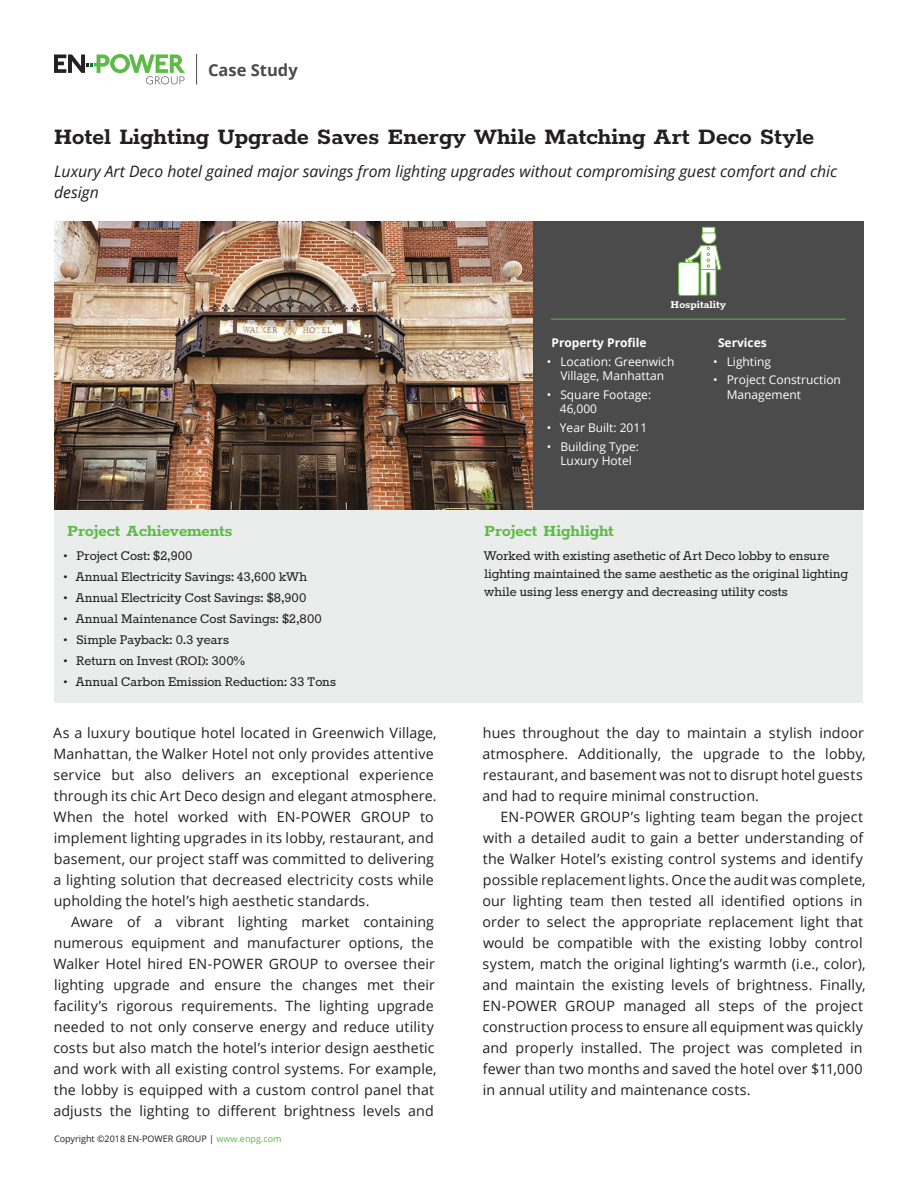
<style>
.page{position:relative;width:918px;height:1188px;background:#fff}
.page>*{position:absolute;margin:0;border:0;box-sizing:border-box;transform-origin:0 0}
.t1{font:700 25.5px "Rokkitt";color:#231f20}
.GB_Hed{font:700 18px "Rokkitt";letter-spacing:-.005em;color:#5cba47}
.t2{font:700 16.5px "Open Sans";color:#4b4b4b}
.Lede{font:italic 15.75px/21px "Open Sans";color:#231f20}
.GB_P{font:15px/18px "Rokkitt";letter-spacing:.005em;color:#231f20}
.P1{font:14.25px/21px "Open Sans";letter-spacing:.01em;color:#231f20}
.t3{font:12px/14.4px "Open Sans";color:#fff;text-align:center}
.PB_Hed{font:700 12px "Open Sans";color:#fff}
.PB_Category{font:700 12px "Rokkitt";color:#fff}
.t4{font:9px "Open Sans";color:#231f20}
.s1{color:#5cba47}
</style>
<div class="page">
<svg style="left:54px;top:54px;width:131px;height:30px"></svg>
<hr style="left:196px;top:54px;width:1px;height:30px;background:#4b4b4b">
<div style="left:55px;top:510px;width:808px;height:193px;background:#ebecec"></div>
<div style="left:54px;top:221px;width:810px;height:288px;background:#4b4b4b"></div>
<img style="left:54px;top:221px;width:478px;height:288px">
<div style="left:685px;top:259px;width:7px;height:14px;border:1px solid #6ebe45"></div>
<svg style="left:702px;top:230px;width:14px;height:14px"></svg>
<div style="left:702px;top:229px;width:14px;height:15px;border:1px solid #6ebe45;border-radius:50%"></div>
<div style="left:679px;top:262px;width:20px;height:34px;background:#fff;border-radius:2px"></div>
<div style="left:678px;top:262px;width:21px;height:34px;border:1px solid #6ebe45;border-radius:2px"></div>
<div style="left:702px;top:227px;width:13px;height:6px;background:#fff"></div>
<div style="left:702px;top:227px;width:13px;height:6px;border:1px solid #6ebe45"></div>
<svg style="left:687px;top:245px;width:35px;height:51px"></svg>
<hr style="left:551px;top:319px;width:295px;height:1px;background:#5cba47">
<p class="t2" style="left:208px;top:58px;width:91px">Case Study</p>
<p class="t1" style="left:54px;top:118px;width:762px">Hotel Lighting Upgrade Saves Energy While Matching Art Deco Style</p>
<p class="Lede" style="left:54px;top:161px;width:785px">Luxury Art Deco hotel gained major savings from lighting upgrades without compromising guest comfort and chic design</p>
<p class="PB_Category" style="left:671px;top:296px;width:57px">Hospitality</p>
<p class="GB_Hed" style="left:67px;top:518px;width:167px">Project Achievements</p>
<p class="GB_P" style="left:63px;top:548px;width:131px">• Project Cost: $2,900</p>
<p class="GB_P" style="left:63px;top:569px;width:245px">• Annual Electricity Savings: 43,600 kWh</p>
<p class="GB_P" style="left:63px;top:590px;width:245px">• Annual Electricity Cost Savings: $8,900</p>
<p class="GB_P" style="left:63px;top:611px;width:260px">• Annual Maintenance Cost Savings: $2,800</p>
<p class="GB_P" style="left:63px;top:632px;width:167px">• Simple Payback: 0.3 years</p>
<p class="GB_P" style="left:63px;top:653px;width:183px">• Return on Invest (ROI): 300%</p>
<p class="GB_P" style="left:63px;top:674px;width:274px">• Annual Carbon Emission Reduction: 33 Tons</p>
<p class="P1" style="left:53px;top:722px;width:385px">As a luxury boutique hotel located in Greenwich Village, Manhattan, the Walker Hotel not only provides attentive service but also delivers an exceptional experience through its chic Art Deco design and elegant atmosphere.<br>When the hotel worked with EN-POWER GROUP to implement lighting upgrades in its lobby, restaurant, and basement, our project staff was committed to delivering a lighting solution that decreased electricity costs while upholding the hotel’s high aesthetic standards.</p>
<p class="P1" style="left:53px;top:911px;width:385px;text-indent:18px">Aware of a vibrant lighting market containing numerous equipment and manufacturer options, the Walker Hotel hired EN-POWER GROUP to oversee their lighting upgrade and ensure the changes met their facility’s rigorous requirements. The lighting upgrade needed to not only conserve energy and reduce utility costs but also match the hotel’s interior design aesthetic and work with all existing control systems. For example, the lobby is equipped with a custom control panel that adjusts the lighting to different brightness levels and</p>
<p class="t4" style="left:54px;top:1133px;width:229px">Copyright ©2018 EN-POWER GROUP | <span class="s1">www.enpg.com</span></p>
<p class="PB_Hed" style="left:552px;top:334px;width:97px">Property Profile</p>
<p class="t3" style="left:547px;top:354px;width:129px">• Location: Greenwich<br>Village, Manhattan</p>
<p class="t3" style="left:560px;top:387px;width:93px;text-align:left;text-indent:-13px">• Square Footage:<br>46,000</p>
<p class="t3" style="left:547px;top:420px;width:102px">• Year Built: 2011</p>
<p class="t3" style="left:547px;top:439px;width:94px">• Building Type:<br>Luxury Hotel</p>
<p class="PB_Hed" style="left:718px;top:334px;width:50px">Services</p>
<p class="t3" style="left:713px;top:354px;width:59px">• Lighting</p>
<p class="t3" style="left:727px;top:373px;width:116px;text-align:left;text-indent:-13px">• Project Construction<br>Management</p>
<p class="GB_Hed" style="left:484px;top:518px;width:131px">Project Highlight</p>
<p class="GB_P" style="left:484px;top:548px;width:366px">Worked with existing asethetic of Art Deco lobby to ensure lighting maintained the same aesthetic as the original lighting while using less energy and decreasing utility costs</p>
<p class="P1" style="left:482px;top:722px;width:385px">hues throughout the day to maintain a stylish indoor atmosphere. Additionally, the upgrade to the lobby, restaurant, and basement was not to disrupt hotel guests and had to require minimal construction.</p>
<p class="P1" style="left:482px;top:806px;width:385px;text-indent:18px">EN-POWER GROUP’s lighting team began the project with a detailed audit to gain a better understanding of the Walker Hotel’s existing control systems and identify possible replacement lights. Once the audit was complete, our lighting team then tested all identified options in order to select the appropriate replacement light that would be compatible with the existing lobby control system, match the original lighting’s warmth (i.e., color), and maintain the existing levels of brightness. Finally, EN-POWER GROUP managed all steps of the project construction process to ensure all equipment was quickly and properly installed. The project was completed in fewer than two months and saved the hotel over $11,000 in annual utility and maintenance costs.</p>
</div>
